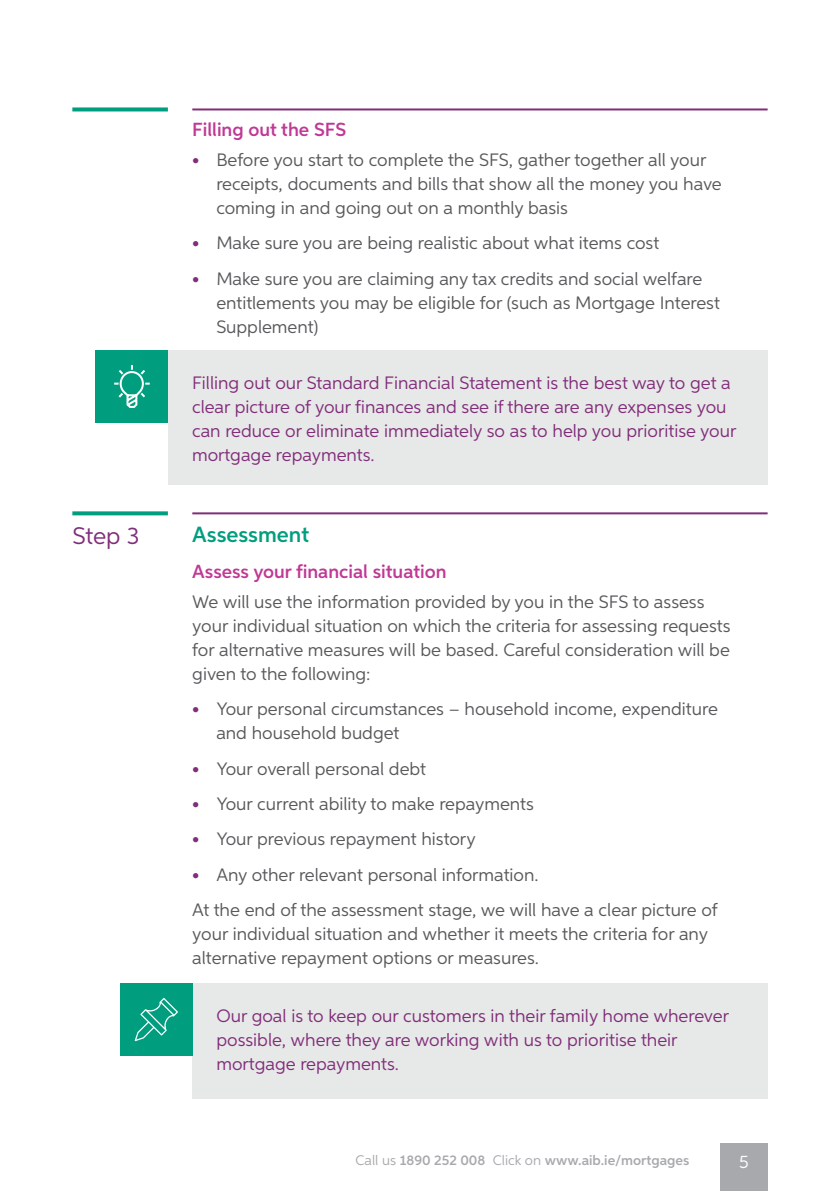
<style>
.page{position:relative;width:840px;height:1191px;background:#fff}
.page>*{position:absolute;margin:0;border:0;box-sizing:border-box;transform-origin:0 0}
.Step_Copy__Core_Purp{font:24px "Aspira";color:#812e7a}
.Main_Copy_Heading__G{font:600 22px "Aspira";color:#009e7f}
.Copy_Sub_Heading__Li{font:600 19px "Aspira";color:#bf3995}
.Body_Copy__80_K{font:18px/24px "Aspira";color:#58595b}
.Tips_Copy__Core_Purp{font:18px/24px "Aspira";color:#812e7a}
.Bullet_Points__80_K{font:18px/24px "Aspira";color:#58595b}
.t1{font:18px "Aspira";color:#fff}
.t2{font:600 14px "Aspira";color:#a7a9ac}
.s1{font-weight:600;font-size:16px;color:#812e7a}
.s2{font-weight:400}
</style>
<div class="page">
<hr style="left:192px;top:108px;width:575px;height:2px;background:#812e7a">
<svg style="left:72px;top:107px;width:96px;height:4px"></svg>
<hr style="left:192px;top:512px;width:575px;height:2px;background:#812e7a">
<svg style="left:72px;top:511px;width:96px;height:4px"></svg>
<div style="left:168px;top:350px;width:599px;height:135px;background:#e7e8e8"></div>
<div style="left:96px;top:350px;width:72px;height:72px;background:#009e7f"></div>
<svg style="left:114px;top:365px;width:36px;height:43px"></svg>
<div style="left:192px;top:983px;width:575px;height:115px;background:#e7e8e8"></div>
<div style="left:120px;top:983px;width:72px;height:72px;background:#009e7f"></div>
<svg style="left:135px;top:998px;width:43px;height:43px"></svg>
<div style="left:720px;top:1143px;width:47px;height:48px;background:#a7a9ac"></div>
<p class="Copy_Sub_Heading__Li" style="left:192px;top:118px;width:155px">Filling out the SFS</p>
<p class="Body_Copy__80_K" style="left:216px;top:147px;width:506px;text-indent:-24px"><span class="s1">•</span> Before you start to complete the SFS, gather together all your receipts, documents and bills that show all the money you have coming in and going out on a monthly basis</p>
<p class="Body_Copy__80_K" style="left:192px;top:231px;width:468px"><span class="s1">•</span> Make sure you are being realistic about what items cost</p>
<p class="Body_Copy__80_K" style="left:216px;top:266px;width:505px;text-indent:-24px"><span class="s1">•</span> Make sure you are claiming any tax credits and social welfare entitlements you may be eligible for (such as Mortgage Interest<br>Supplement)</p>
<p class="Tips_Copy__Core_Purp" style="left:192px;top:370px;width:545px">Filling out our Standard Financial Statement is the best way to get a clear picture of your finances and see if there are any expenses you can reduce or eliminate immediately so as to help you prioritise your mortgage repayments.</p>
<p class="Step_Copy__Core_Purp" style="left:72px;top:521px;width:68px">Step 3</p>
<p class="Main_Copy_Heading__G" style="left:192px;top:521px;width:118px">Assessment</p>
<p class="Copy_Sub_Heading__Li" style="left:192px;top:560px;width:255px">Assess your financial situation</p>
<p class="Body_Copy__80_K" style="left:192px;top:589px;width:539px">We will use the information provided by you in the SFS to assess your individual situation on which the criteria for assessing requests for alternative measures will be based. Careful consideration will be given to the following:</p>
<p class="Body_Copy__80_K" style="left:216px;top:697px;width:503px;text-indent:-24px"><span class="s1">•</span> Your personal circumstances – household income, expenditure and household budget</p>
<p class="Body_Copy__80_K" style="left:192px;top:756px;width:235px"><span class="s1">•</span> Your overall personal debt</p>
<p class="Body_Copy__80_K" style="left:192px;top:791px;width:343px"><span class="s1">•</span> Your current ability to make repayments</p>
<p class="Body_Copy__80_K" style="left:192px;top:827px;width:285px"><span class="s1">•</span> Your previous repayment history</p>
<p class="Body_Copy__80_K" style="left:192px;top:862px;width:347px"><span class="s1">•</span> Any other relevant personal information.</p>
<p class="Bullet_Points__80_K" style="left:192px;top:897px;width:526px">At the end of the assessment stage, we will have a clear picture of your individual situation and whether it meets the criteria for any alternative repayment options or measures.</p>
<p class="Tips_Copy__Core_Purp" style="left:216px;top:1003px;width:514px">Our goal is to keep our customers in their family home wherever possible, where they are working with us to prioritise their mortgage repayments.</p>
<p class="t2" style="left:355px;top:1151px;width:335px"><span class="s2">Call us</span> 1890 252 008 <span class="s2">Click on</span> www.aib.ie/mortgages</p>
<p class="t1" style="left:738px;top:1151px;width:11px">5</p>
</div>
